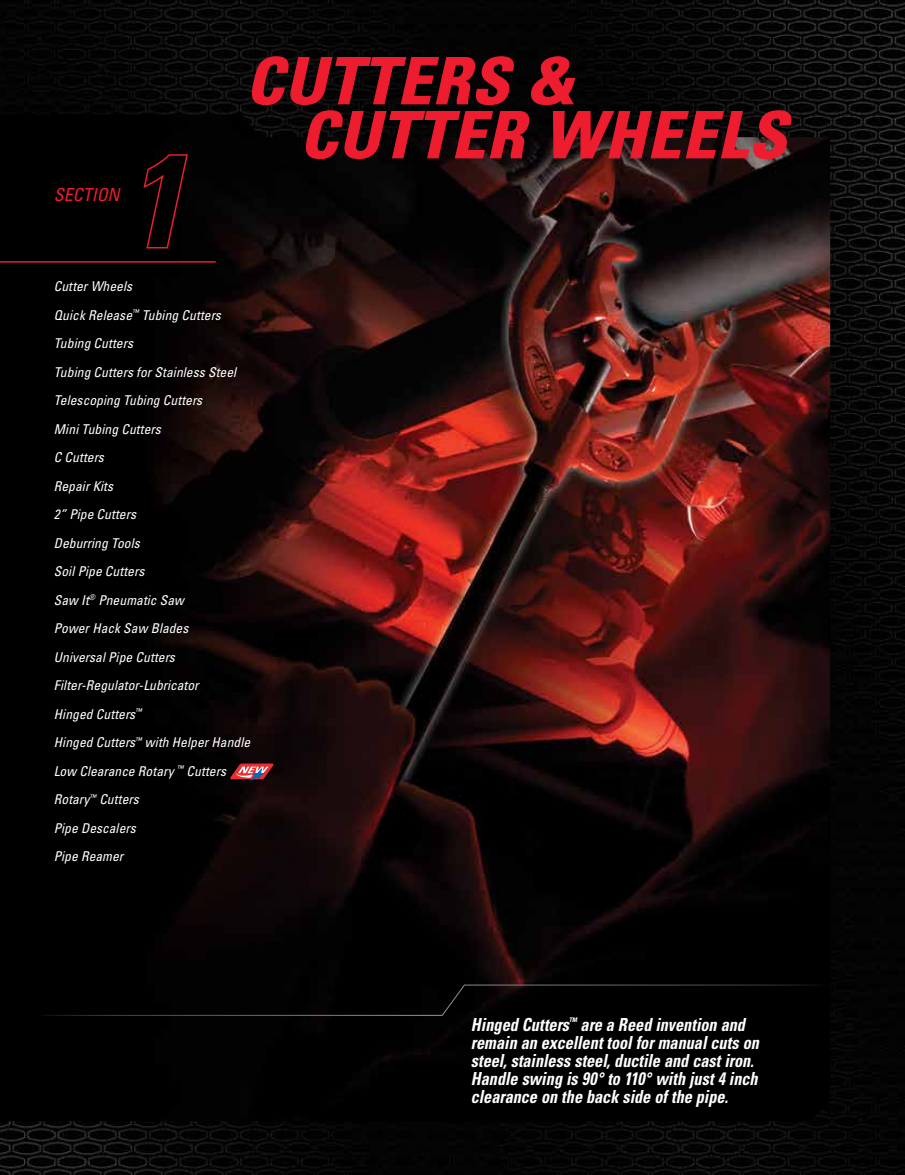
<style>
.page{position:relative;width:905px;height:1175px;background:#fff}
.page>*{position:absolute;margin:0;border:0;box-sizing:border-box;transform-origin:0 0}
.t1{font:italic 700 condensed 63.75px/54px "Univers";letter-spacing:.025em;color:#ed1c2e;scale:1.05 1}
.t2{font:italic 700 condensed 18px/18px "Univers";color:#fff;scale:.9 1}
.t3{font:italic condensed 18px "Univers";color:#ed1c2e}
.t4{font:italic condensed 13.5px/28.5px "Univers";letter-spacing:.005em;color:#fff}
</style>
<div class="page">
<img style="left:0;top:0;width:904px;height:1174px">
<img style="left:0;top:114px;width:830px;height:1007px">
<hr style="left:0;top:261px;width:216px;height:1px;background:#ed1c2e">
<svg style="left:249px;top:56px;width:543px;height:104px;background:#200a0c"></svg>
<svg style="left:142px;top:153px;width:47px;height:96px;background:#160304"></svg>
<svg style="left:39px;top:984px;width:791px;height:32px;background:#030303"></svg>
<svg style="left:230px;top:763px;width:43px;height:18px"></svg>
<h2 class="t3" style="left:54px;top:184px;width:49px">SECTION</h2>
<h1 class="t1" style="left:299px;top:53px;width:465px;text-indent:-54px">Cutters &amp;<br>Cutter Wheels</h1>
<p class="t4" style="left:54px;top:272px;width:198px">Cutter Wheels<br>Quick Release<sup>™</sup> Tubing Cutters<br>Tubing Cutters<br>Tubing Cutters for Stainless Steel<br>Telescoping Tubing Cutters<br>Mini Tubing Cutters<br>C Cutters<br>Repair Kits<br>2” Pipe Cutters<br>Deburring Tools<br>Soil Pipe Cutters<br>Saw It<sup>®</sup> Pneumatic Saw<br>Power Hack Saw Blades<br>Universal Pipe Cutters<br>Filter-Regulator-Lubricator<br>Hinged Cutters<sup>™<br></sup>Hinged Cutters<sup>™</sup> with Helper Handle<br>Low Clearance Rotary <sup>™</sup> Cutters<br>Rotary<sup>™</sup> Cutters<br>Pipe Descalers<br>Pipe Reamer</p>
<h2 class="t2" style="left:471px;top:1015px;width:322px">Hinged Cutters<sup>™</sup> are a Reed invention and remain an excellent tool for manual cuts on steel, stainless steel, ductile and cast iron.<br>Handle swing is 90° to 110° with just 4 inch clearance on the back side of the pipe.</h2>
</div>
